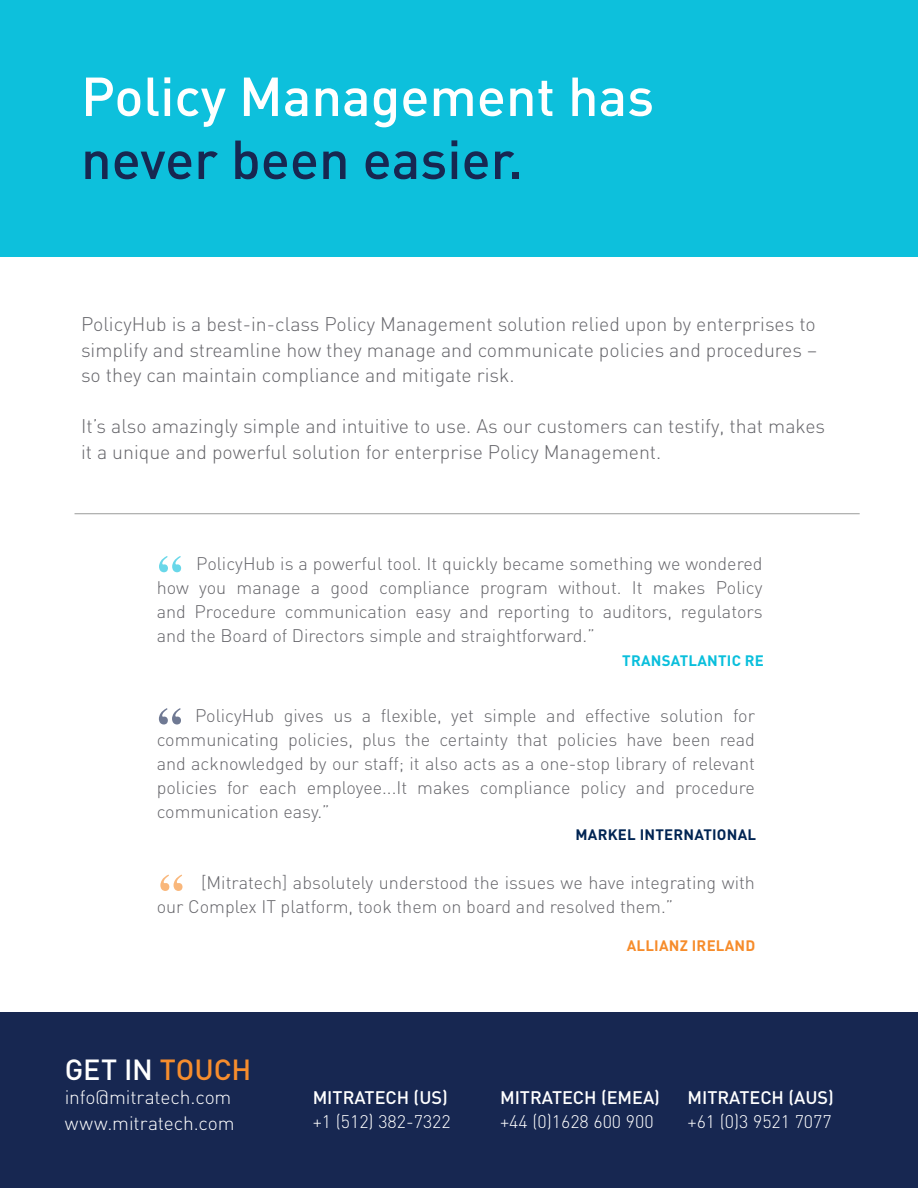
<style>
.page{position:relative;width:918px;height:1188px;background:#fff}
.page>*{position:absolute;margin:0;border:0;box-sizing:border-box;transform-origin:0 0}
.t1{font:500 54px "DIN";color:#fff}
.t2{font:500 54px "DIN";color:#172751}
.t3{font:500 28.8px "DIN";letter-spacing:-.005em;color:#fff}
.t4{font:300 19.5px/25.5px "DIN";color:#65656a;text-align:justify}
.t5{font:300 19.2px/25.5px "DIN";letter-spacing:-.01em;color:#fff}
.t6{font:300 18px/24px "DIN";color:#65656a;text-align:justify}
.t7{font:300 18px "DIN";color:#fff}
.t8{font:500 18px "DIN";color:#fff}
.t9{font:700 15px "DIN";letter-spacing:.015em;color:#002453}
.t10{font:700 15px "DIN";letter-spacing:.015em;color:#0abfdc}
.t11{font:700 15px "DIN";letter-spacing:.015em;color:#f68c2b}
.s1{color:#f78d2d}
</style>
<div class="page">
<div style="left:0;top:0;width:918px;height:256px;background:#0dc0dc"></div>
<div style="left:0;top:1012px;width:918px;height:176px;background:#172751"></div>
<svg style="left:159px;top:556px;width:22px;height:16px"></svg>
<svg style="left:159px;top:708px;width:22px;height:17px"></svg>
<svg style="left:160px;top:875px;width:23px;height:16px"></svg>
<hr style="left:75px;top:513px;width:785px;height:1px;background:#9a9c9b">
<h1 class="t1" style="left:81px;top:62px;width:575px">Policy Management has</h1>
<h1 class="t2" style="left:81px;top:125px;width:443px">never been easier.</h1>
<p class="t4" style="left:81px;top:311px;width:738px">PolicyHub is a best-in-class Policy Management solution relied upon by enterprises to simplify and streamline how they manage and communicate policies and procedures – so they can maintain compliance and mitigate risk.</p>
<p class="t4" style="left:81px;top:413px;width:746px">It’s also amazingly simple and intuitive to use. As our customers can testify, that makes it a unique and powerful solution for enterprise Policy Management.</p>
<p class="t6" style="left:157px;top:551px;width:607px;text-indent:39px">PolicyHub is a powerful tool. It quickly became something we wondered how you manage a good compliance program without. It makes Policy and Procedure communication easy and reporting to auditors, regulators and the Board of Directors simple and straightforward.”</p>
<p class="t10" style="left:622px;top:651px;width:143px">TRANSATLANTIC RE</p>
<p class="t6" style="left:157px;top:703px;width:600px;text-indent:38px">PolicyHub gives us a flexible, yet simple and effective solution for communicating policies, plus the certainty that policies have been read and acknowledged by our staff; it also acts as a one-stop library of relevant policies for each employee...It makes compliance policy and procedure communication easy.”</p>
<p class="t9" style="left:575px;top:825px;width:182px">MARKEL INTERNATIONAL</p>
<p class="t6" style="left:157px;top:870px;width:600px;text-indent:45px">[Mitratech] absolutely understood the issues we have integrating with our Complex IT platform, took them on board and resolved them.”</p>
<h2 class="t3" style="left:65px;top:1051px;width:188px">GET IN <span class="s1">TOUCH</span></h2>
<p class="t5" style="left:65px;top:1084px;width:171px">info@mitratech.com www.mitratech.com</p>
<p class="t8" style="left:313px;top:1086px;width:137px">MITRATECH (US)</p>
<p class="t7" style="left:313px;top:1111px;width:140px">+1 (512) 382-7322</p>
<p class="t11" style="left:627px;top:936px;width:130px">ALLIANZ IRELAND</p>
<p class="t8" style="left:500px;top:1086px;width:161px">MITRATECH (EMEA)</p>
<p class="t7" style="left:500px;top:1111px;width:155px">+44 (0)1628 600 900</p>
<p class="t8" style="left:687px;top:1086px;width:148px">MITRATECH (AUS)</p>
<p class="t7" style="left:687px;top:1111px;width:146px">+61 (0)3 9521 7077</p>
</div>
